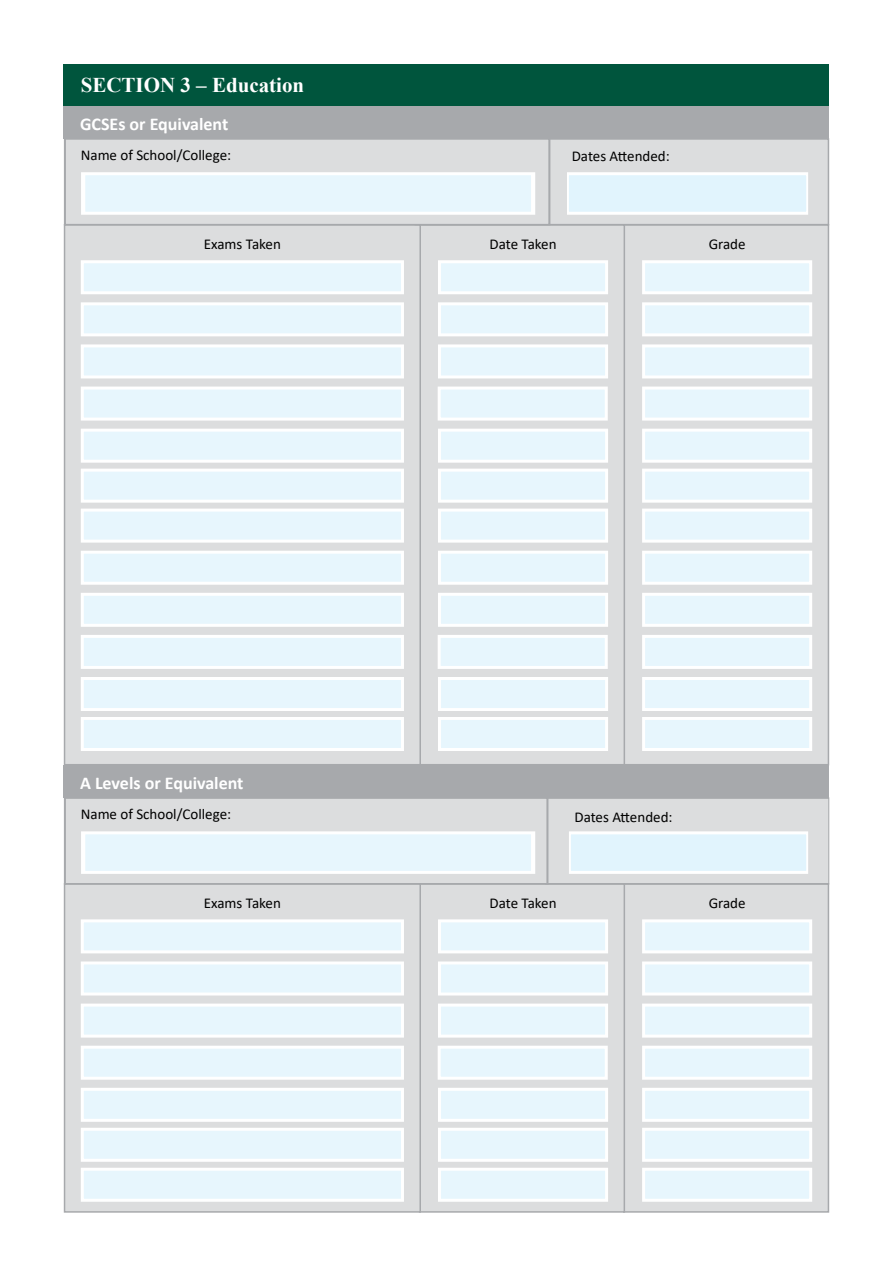
<style>
.page{position:relative;width:893px;height:1263px;background:#fff}
.page>*{position:absolute;margin:0;border:0;box-sizing:border-box;transform-origin:0 0}
.t1{font:700 21px "Times New Roman";color:#fff}
.t2{font:700 18px "Calibri";color:#fff}
.t3{font:15px "Calibri";color:#000}
</style>
<div class="page">
<div style="left:64px;top:64px;width:765px;height:42px;background:#00553d"></div>
<div style="left:623px;top:224px;width:206px;height:541px;background:#dcddde;border:2px solid #a7a9ac"></div>
<div style="left:419px;top:224px;width:206px;height:541px;background:#dcddde;border:2px solid #a7a9ac"></div>
<div style="left:64px;top:224px;width:357px;height:541px;background:#dcddde;border:2px solid #a7a9ac"></div>
<div style="left:64px;top:106px;width:765px;height:33px;background:#a7a9ac"></div>
<div style="left:81px;top:260px;width:323px;height:34px;background:#e7f6fd;border:3px solid #fff"></div>
<div style="left:438px;top:260px;width:170px;height:34px;background:#e7f6fd;border:3px solid #fff"></div>
<div style="left:642px;top:260px;width:170px;height:34px;background:#e7f6fd;border:3px solid #fff"></div>
<div style="left:81px;top:302px;width:323px;height:34px;background:#e7f6fd;border:3px solid #fff"></div>
<div style="left:438px;top:302px;width:170px;height:34px;background:#e7f6fd;border:3px solid #fff"></div>
<div style="left:642px;top:302px;width:170px;height:34px;background:#e7f6fd;border:3px solid #fff"></div>
<div style="left:81px;top:344px;width:323px;height:34px;background:#e7f6fd;border:3px solid #fff"></div>
<div style="left:438px;top:344px;width:170px;height:34px;background:#e7f6fd;border:3px solid #fff"></div>
<div style="left:642px;top:344px;width:170px;height:34px;background:#e7f6fd;border:3px solid #fff"></div>
<div style="left:81px;top:387px;width:323px;height:34px;background:#e7f6fd;border:3px solid #fff"></div>
<div style="left:438px;top:387px;width:170px;height:34px;background:#e7f6fd;border:3px solid #fff"></div>
<div style="left:642px;top:387px;width:170px;height:34px;background:#e7f6fd;border:3px solid #fff"></div>
<div style="left:81px;top:429px;width:323px;height:34px;background:#e7f6fd;border:3px solid #fff"></div>
<div style="left:438px;top:429px;width:170px;height:34px;background:#e7f6fd;border:3px solid #fff"></div>
<div style="left:642px;top:429px;width:170px;height:34px;background:#e7f6fd;border:3px solid #fff"></div>
<div style="left:81px;top:469px;width:323px;height:34px;background:#e7f6fd;border:3px solid #fff"></div>
<div style="left:438px;top:469px;width:170px;height:34px;background:#e7f6fd;border:3px solid #fff"></div>
<div style="left:642px;top:469px;width:170px;height:34px;background:#e7f6fd;border:3px solid #fff"></div>
<div style="left:415px;top:138px;width:414px;height:87px;background:#dcddde;border:2px solid #a7a9ac"></div>
<div style="left:64px;top:138px;width:486px;height:87px;background:#dcddde;border:2px solid #a7a9ac"></div>
<div style="left:81px;top:172px;width:454px;height:43px;background:#e7f6fd;border:4px solid #fff"></div>
<div style="left:567px;top:172px;width:241px;height:42px;background:#e1f4fd;border:2px solid #fff"></div>
<div style="left:81px;top:509px;width:323px;height:34px;background:#e7f6fd;border:3px solid #fff"></div>
<div style="left:438px;top:509px;width:170px;height:34px;background:#e7f6fd;border:3px solid #fff"></div>
<div style="left:642px;top:509px;width:170px;height:34px;background:#e7f6fd;border:3px solid #fff"></div>
<div style="left:81px;top:551px;width:323px;height:34px;background:#e7f6fd;border:3px solid #fff"></div>
<div style="left:438px;top:551px;width:170px;height:34px;background:#e7f6fd;border:3px solid #fff"></div>
<div style="left:642px;top:551px;width:170px;height:34px;background:#e7f6fd;border:3px solid #fff"></div>
<div style="left:81px;top:593px;width:323px;height:34px;background:#e7f6fd;border:3px solid #fff"></div>
<div style="left:438px;top:593px;width:170px;height:34px;background:#e7f6fd;border:3px solid #fff"></div>
<div style="left:642px;top:593px;width:170px;height:34px;background:#e7f6fd;border:3px solid #fff"></div>
<div style="left:81px;top:635px;width:323px;height:34px;background:#e7f6fd;border:3px solid #fff"></div>
<div style="left:438px;top:635px;width:170px;height:34px;background:#e7f6fd;border:3px solid #fff"></div>
<div style="left:642px;top:635px;width:170px;height:34px;background:#e7f6fd;border:3px solid #fff"></div>
<div style="left:81px;top:677px;width:323px;height:34px;background:#e7f6fd;border:3px solid #fff"></div>
<div style="left:438px;top:677px;width:170px;height:34px;background:#e7f6fd;border:3px solid #fff"></div>
<div style="left:642px;top:677px;width:170px;height:34px;background:#e7f6fd;border:3px solid #fff"></div>
<div style="left:81px;top:717px;width:323px;height:34px;background:#e7f6fd;border:3px solid #fff"></div>
<div style="left:438px;top:717px;width:170px;height:34px;background:#e7f6fd;border:3px solid #fff"></div>
<div style="left:642px;top:717px;width:170px;height:34px;background:#e7f6fd;border:3px solid #fff"></div>
<div style="left:623px;top:883px;width:206px;height:330px;background:#dcddde;border:2px solid #a7a9ac"></div>
<div style="left:419px;top:883px;width:206px;height:330px;background:#dcddde;border:2px solid #a7a9ac"></div>
<div style="left:64px;top:883px;width:357px;height:330px;background:#dcddde;border:2px solid #a7a9ac"></div>
<div style="left:64px;top:765px;width:765px;height:33px;background:#a7a9ac"></div>
<div style="left:81px;top:919px;width:323px;height:34px;background:#e7f6fd;border:3px solid #fff"></div>
<div style="left:438px;top:919px;width:170px;height:34px;background:#e7f6fd;border:3px solid #fff"></div>
<div style="left:642px;top:919px;width:170px;height:34px;background:#e7f6fd;border:3px solid #fff"></div>
<div style="left:81px;top:961px;width:323px;height:34px;background:#e7f6fd;border:3px solid #fff"></div>
<div style="left:438px;top:961px;width:170px;height:34px;background:#e7f6fd;border:3px solid #fff"></div>
<div style="left:642px;top:961px;width:170px;height:34px;background:#e7f6fd;border:3px solid #fff"></div>
<div style="left:81px;top:1003px;width:323px;height:34px;background:#e7f6fd;border:3px solid #fff"></div>
<div style="left:438px;top:1003px;width:170px;height:34px;background:#e7f6fd;border:3px solid #fff"></div>
<div style="left:642px;top:1003px;width:170px;height:34px;background:#e7f6fd;border:3px solid #fff"></div>
<div style="left:81px;top:1046px;width:323px;height:34px;background:#e7f6fd;border:3px solid #fff"></div>
<div style="left:438px;top:1046px;width:170px;height:34px;background:#e7f6fd;border:3px solid #fff"></div>
<div style="left:642px;top:1046px;width:170px;height:34px;background:#e7f6fd;border:3px solid #fff"></div>
<div style="left:81px;top:1088px;width:323px;height:34px;background:#e7f6fd;border:3px solid #fff"></div>
<div style="left:438px;top:1088px;width:170px;height:34px;background:#e7f6fd;border:3px solid #fff"></div>
<div style="left:642px;top:1088px;width:170px;height:34px;background:#e7f6fd;border:3px solid #fff"></div>
<div style="left:81px;top:1128px;width:323px;height:34px;background:#e7f6fd;border:3px solid #fff"></div>
<div style="left:438px;top:1128px;width:170px;height:34px;background:#e7f6fd;border:3px solid #fff"></div>
<div style="left:642px;top:1128px;width:170px;height:34px;background:#e7f6fd;border:3px solid #fff"></div>
<div style="left:545px;top:797px;width:284px;height:87px;background:#dcddde;border:1px solid #a7a9ac"></div>
<div style="left:64px;top:797px;width:484px;height:88px;background:#dcddde;border:2px solid #a7a9ac"></div>
<div style="left:81px;top:831px;width:454px;height:43px;background:#e7f6fd;border:4px solid #fff"></div>
<div style="left:569px;top:832px;width:239px;height:41px;background:#e1f4fd;border:2px solid #fff"></div>
<div style="left:81px;top:1168px;width:323px;height:34px;background:#e7f6fd;border:3px solid #fff"></div>
<div style="left:438px;top:1168px;width:170px;height:34px;background:#e7f6fd;border:3px solid #fff"></div>
<div style="left:642px;top:1168px;width:170px;height:34px;background:#e7f6fd;border:3px solid #fff"></div>
<h1 class="t1" style="left:81px;top:70px;width:225px">SECTION 3 – Education</h1>
<p class="t2" style="left:80px;top:111px;width:150px">GCSEs or Equivalent</p>
<p class="t3" style="left:81px;top:145px;width:152px">Name of School/College:</p>
<p class="t3" style="left:572px;top:146px;width:100px">Dates Attended:</p>
<p class="t3" style="left:204px;top:233px;width:78px">Exams Taken</p>
<p class="t3" style="left:489px;top:233px;width:68px">Date Taken</p>
<p class="t3" style="left:709px;top:233px;width:38px">Grade</p>
<p class="t2" style="left:80px;top:770px;width:165px">A Levels or Equivalent</p>
<p class="t3" style="left:81px;top:804px;width:152px">Name of School/College:</p>
<p class="t3" style="left:574px;top:806px;width:100px">Dates Attended:</p>
<p class="t3" style="left:204px;top:892px;width:78px">Exams Taken</p>
<p class="t3" style="left:489px;top:892px;width:68px">Date Taken</p>
<p class="t3" style="left:709px;top:892px;width:38px">Grade</p>
</div>
